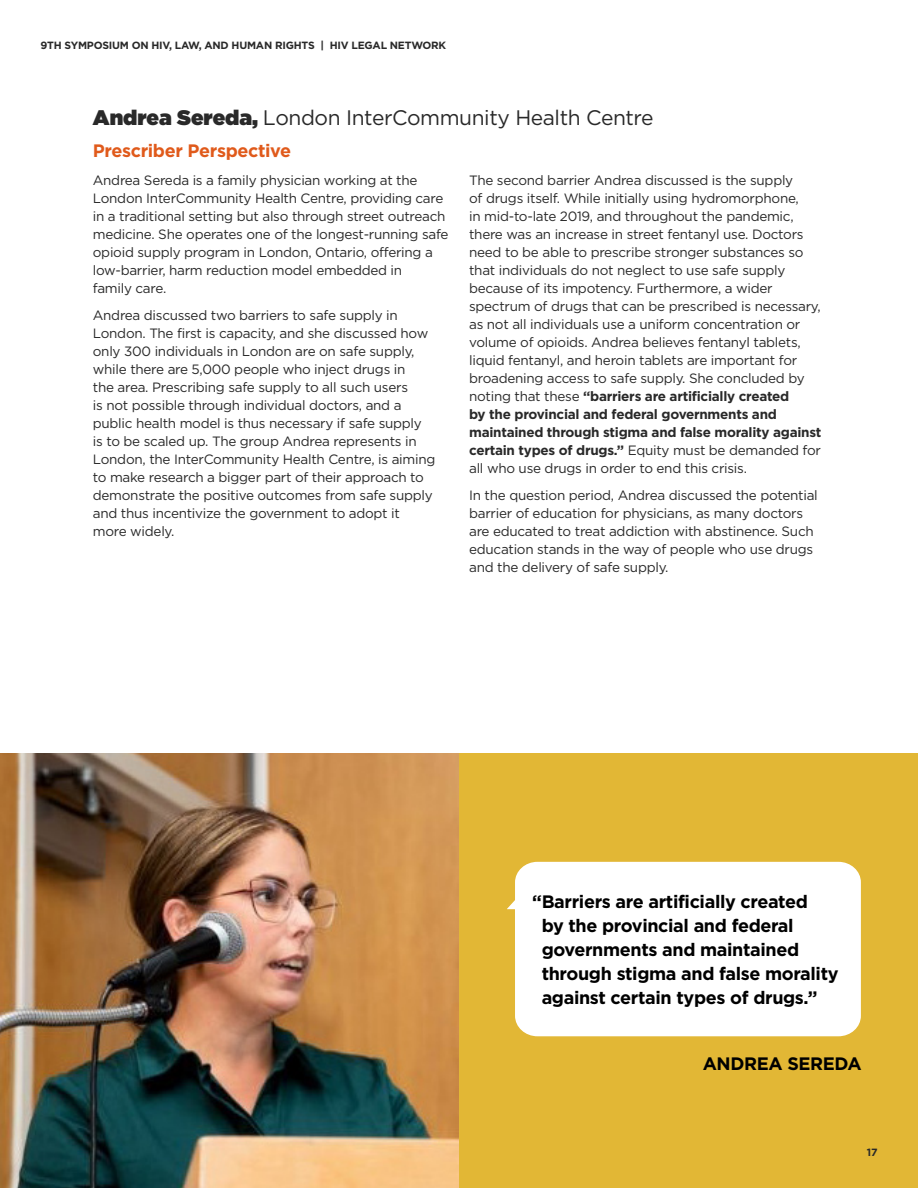
<style>
.page{position:relative;width:918px;height:1188px;background:#fff}
.page>*{position:absolute;margin:0;border:0;box-sizing:border-box;transform-origin:0 0}
.Body_Copy{font:21px "Gotham";letter-spacing:-.02em;color:#292929}
.Body_Copy-2{font:700 18px/24px "Gotham";letter-spacing:-.02em;color:#000}
.Talk_Titles{font:700 18px "Gotham";letter-spacing:-.02em;color:#e05a1b}
.Quotes{font:700 18px "Gotham";letter-spacing:-.02em;color:#000}
.Body_Copy-3{font:13.5px/18px "Gotham";letter-spacing:-.02em;color:#292929}
.t1{font:700 10.5px "Gotham";letter-spacing:-.02em;color:#292929}
.s1{font-weight:900}
.s2{font-weight:700}
</style>
<div class="page">
<div style="left:459px;top:754px;width:459px;height:434px;background:#e2b735"></div>
<div style="left:507px;top:861px;width:354px;height:176px;background:#fff"></div>
<img style="left:0;top:754px;width:459px;height:434px">
<p class="t1" style="left:40px;top:38px;width:407px">9TH SYMPOSIUM ON HIV, LAW, AND HUMAN RIGHTS | HIV LEGAL NETWORK</p>
<p class="Body_Copy" style="left:93px;top:104px;width:562px"><span class="s1">Andrea Sereda,</span> London InterCommunity Health Centre</p>
<p class="Talk_Titles" style="left:93px;top:139px;width:200px">Prescriber Perspective</p>
<p class="Body_Copy-3" style="left:93px;top:171px;width:357px">Andrea Sereda is a family physician working at the London InterCommunity Health Centre, providing care in a traditional setting but also through street outreach medicine. She operates one of the longest-running safe opioid supply program in London, Ontario, offering a low-barrier, harm reduction model embedded in<br>family care.</p>
<p class="Body_Copy-3" style="left:93px;top:306px;width:344px">Andrea discussed two barriers to safe supply in London. The first is capacity, and she discussed how only 300 individuals in London are on safe supply, while there are 5,000 people who inject drugs in<br>the area. Prescribing safe supply to all such users<br>is not possible through individual doctors, and a public health model is thus necessary if safe supply<br>is to be scaled up. The group Andrea represents in London, the InterCommunity Health Centre, is aiming to make research a bigger part of their approach to demonstrate the positive outcomes from safe supply and thus incentivize the government to adopt it more widely.</p>
<p class="Body_Copy-3" style="left:469px;top:171px;width:354px">The second barrier Andrea discussed is the supply<br>of drugs itself. While initially using hydromorphone,<br>in mid-to-late 2019, and throughout the pandemic, there was an increase in street fentanyl use. Doctors need to be able to prescribe stronger substances so that individuals do not neglect to use safe supply because of its impotency. Furthermore, a wider spectrum of drugs that can be prescribed is necessary, as not all individuals use a uniform concentration or volume of opioids. Andrea believes fentanyl tablets, liquid fentanyl, and heroin tablets are important for broadening access to safe supply. She concluded by noting that these <span class="s2">“barriers are artificially created<br>by the provincial and federal governments and maintained through stigma and false morality against certain types of drugs.”</span> Equity must be demanded for all who use drugs in order to end this crisis.</p>
<p class="Body_Copy-3" style="left:469px;top:486px;width:350px">In the question period, Andrea discussed the potential barrier of education for physicians, as many doctors are educated to treat addiction with abstinence. Such education stands in the way of people who use drugs and the delivery of safe supply.</p>
<p class="Body_Copy-2" style="left:542px;top:890px;width:298px;text-indent:-9px">“Barriers are artificially created<br>by the provincial and federal governments and maintained through stigma and false morality against certain types of drugs.”</p>
<p class="Quotes" style="left:703px;top:1052px;width:160px">ANDREA SEREDA</p>
<p class="t1" style="left:867px;top:1145px;width:12px">17</p>
</div>
